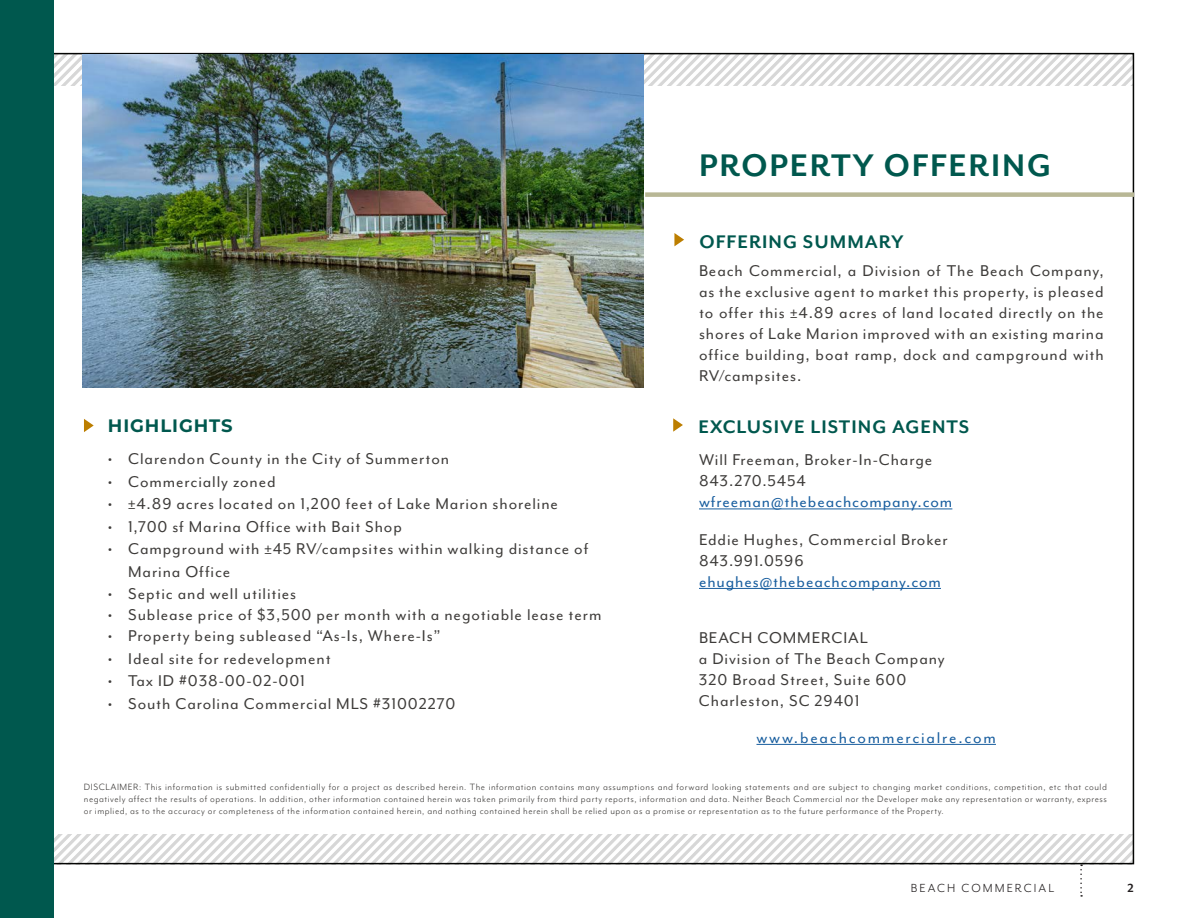
<style>
.page{position:relative;width:1188px;height:918px;background:#fff}
.page>*{position:absolute;margin:0;border:0;box-sizing:border-box;transform-origin:0 0}
.t1{font:700 36px "Mr Eaves San OT";letter-spacing:.05em;color:#00584e}
.t2{font:700 21px "Mr Eaves San OT";letter-spacing:.05em;color:#00584e}
.t3{font:18px/21px "Mr Eaves Mod OT";letter-spacing:.05em;color:#3d3b39}
.t4{font:18px/21px "Mr Eaves Mod OT";letter-spacing:.05em;color:#175d9e}
.t5{font:18px "Mr Eaves Mod OT";letter-spacing:.1em;color:#175d9e}
.t6{font:700 18px "Montserrat";letter-spacing:.05em;color:#00584e}
.t7{font:13.5px "Mr Eaves San OT";letter-spacing:.15em;color:#231f20}
.t8{font:700 13.5px "Mr Eaves Mod OT";color:#231f20}
.t9{font:10.5px/12px "Mr Eaves Mod OT";letter-spacing:.05em;color:#3d3b39;text-align:justify}
.s1{color:#3d3b39}
</style>
<div class="page">
<svg style="left:1080px;top:865px;width:2px;height:32px"></svg>
<img style="left:54px;top:56px;width:1077px;height:29px">
<img style="left:54px;top:835px;width:1077px;height:26px">
<div style="left:0;top:0;width:54px;height:918px;background:#00584e"></div>
<hr style="left:756px;top:744px;width:240px;height:1px;background:#175d9e">
<img style="left:82px;top:55px;width:562px;height:333px">
<svg style="left:673px;top:418px;width:10px;height:14px"></svg>
<hr style="left:699px;top:509px;width:253px;height:1px;background:#175d9e">
<svg style="left:84px;top:419px;width:10px;height:13px"></svg>
<div style="left:645px;top:192px;width:489px;height:5px;background:#b8b795"></div>
<svg style="left:674px;top:233px;width:10px;height:13px"></svg>
<hr style="left:699px;top:588px;width:242px;height:1px;background:#175d9e">
<p class="t1" style="left:699px;top:144px;width:354px">PROPERTY OFFERING</p>
<p class="t6" style="left:108px;top:413px;width:126px">HIGHLIGHTS</p>
<p class="t3" style="left:108px;top:448px;width:343px">• Clarendon County in the City of Summerton</p>
<p class="t3" style="left:108px;top:471px;width:169px">• Commercially zoned</p>
<p class="t3" style="left:108px;top:493px;width:452px">• ±4.89 acres located on 1,200 feet of Lake Marion shoreline</p>
<p class="t3" style="left:108px;top:516px;width:295px">• 1,700 sf Marina Office with Bait Shop</p>
<p class="t3" style="left:128px;top:538px;width:462px;line-height:22.5px;text-indent:-20px">• Campground with ±45 RV/campsites within walking distance of<br>Marina Office</p>
<p class="t3" style="left:108px;top:583px;width:190px">• Septic and well utilities</p>
<p class="t3" style="left:108px;top:604px;width:495px">• Sublease price of $3,500 per month with a negotiable lease term</p>
<p class="t3" style="left:108px;top:625px;width:334px">• Property being subleased “As-Is, Where-Is”</p>
<p class="t3" style="left:108px;top:648px;width:224px">• Ideal site for redevelopment</p>
<p class="t3" style="left:108px;top:670px;width:199px">• Tax ID #038-00-02-001</p>
<p class="t3" style="left:108px;top:693px;width:349px">• South Carolina Commercial MLS #31002270</p>
<p class="t2" style="left:700px;top:230px;width:206px">OFFERING SUMMARY</p>
<p class="t3" style="left:699px;top:260px;width:406px;text-align:justify">Beach Commercial, a Division of The Beach Company, as the exclusive agent to market this property, is pleased to offer this ±4.89 acres of land located directly on the shores of Lake Marion improved with an existing marina office building, boat ramp, dock and campground with RV/campsites.</p>
<p class="t2" style="left:698px;top:415px;width:273px">EXCLUSIVE LISTING AGENTS</p>
<p class="t3" style="left:699px;top:449px;width:235px">Will Freeman, Broker-In-Charge</p>
<p class="t4" style="left:699px;top:470px;width:255px"><span class="s1">843.270.5454 </span>wfreeman@thebeachcompany.com</p>
<p class="t3" style="left:699px;top:529px;width:250px">Eddie Hughes, Commercial Broker</p>
<p class="t4" style="left:699px;top:550px;width:244px"><span class="s1">843.991.0596 </span>ehughes@thebeachcompany.com</p>
<p class="t3" style="left:699px;top:627px;width:247px">BEACH COMMERCIAL<br>a Division of The Beach Company</p>
<p class="t3" style="left:699px;top:669px;width:209px">320 Broad Street, Suite 600<br>Charleston, SC 29401</p>
<p class="t5" style="left:756px;top:727px;width:241px">www.beachcommercialre.com</p>
<p class="t9" style="left:84px;top:780px;width:1025px">DISCLAIMER: This information is submitted confidentially for a project as described herein. The information contains many assumptions and forward looking statements and are subject to changing market conditions, competition, etc that could negatively affect the results of operations. In addition, other information contained herein was taken primarily from third party reports, information and data. Neither Beach Commercial nor the Developer make any representation or warranty, express or implied, as to the accuracy or completeness of the information contained herein, and nothing contained herein shall be relied upon as a promise or representation as to the future performance of the Property.</p>
<p class="t7" style="left:911px;top:880px;width:145px">BEACH COMMERCIAL</p>
<p class="t8" style="left:1128px;top:880px;width:8px">2</p>
</div>
